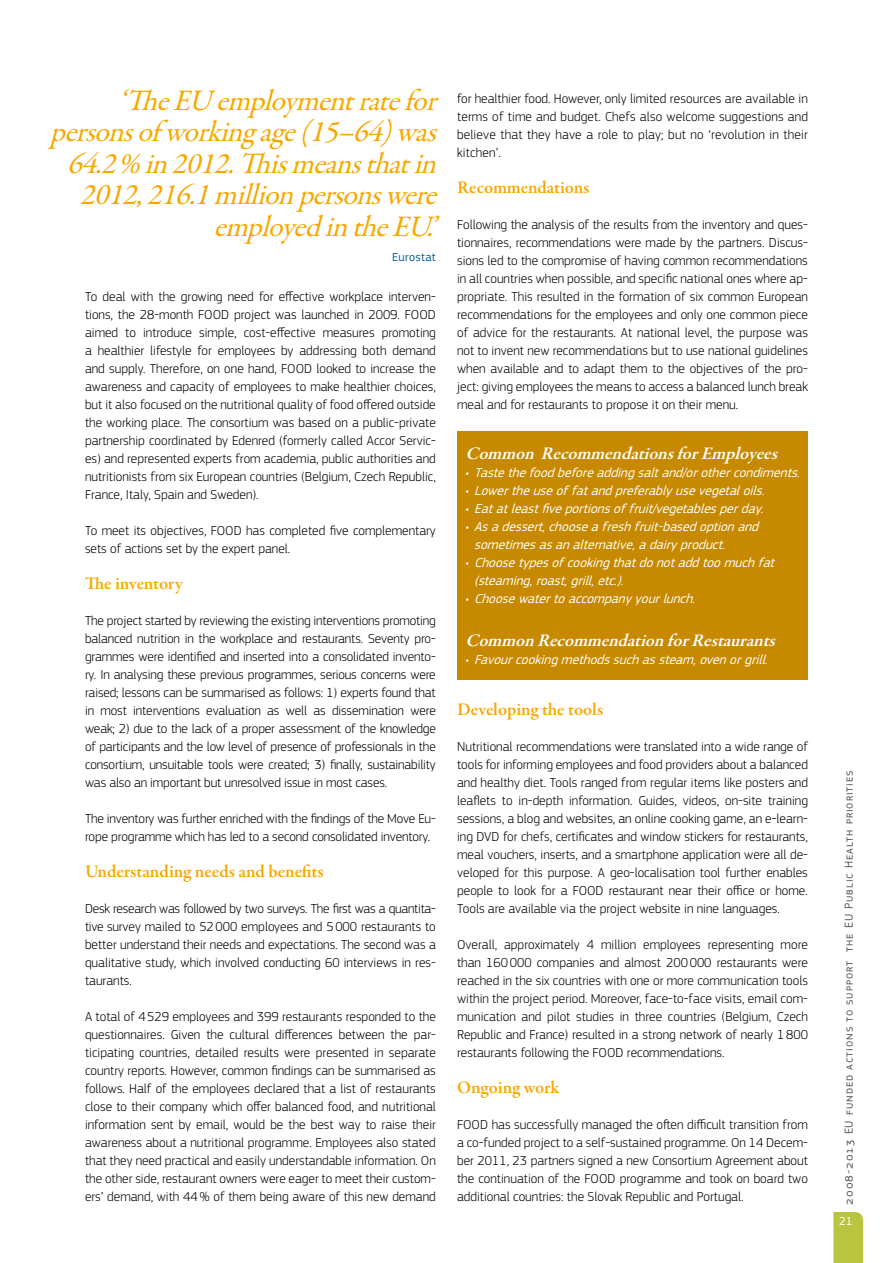
<style>
.page{position:relative;width:893px;height:1263px;background:#fff}
.page>*{position:absolute;margin:0;border:0;box-sizing:border-box;transform-origin:0 0}
.t1{font:italic 30px/31.5px "Garamond Premr Pro";color:#f7a800;text-align:right}
.t2{font:600 18px "Garamond Premr Pro";letter-spacing:-.005em;color:#f7a800}
.t3{font:italic 600 18px "Garamond Premr Pro";color:#fff}
.t4{font:300 13.5px/18px "EC Square Sans Pro";color:#000;text-align:justify}
.t5{font:italic 13.5px/18px "EC Square Sans Pro";color:#fff}
.t6{font:12px "EC Square Sans Pro";letter-spacing:.075em;color:#535c55}
.t7{font:12px "EC Square Sans Pro";letter-spacing:.03em;color:#005c95}
.t8{font:12px "EC Square Sans Pro";color:#fff}
.s1{font-style:normal}
</style>
<div class="page">
<div style="left:833px;top:1212px;width:30px;height:51px;background:#b9c53f"></div>
<div style="left:457px;top:431px;width:351px;height:248px;background:#c78900"></div>
<h1 class="t1" style="left:50px;top:85px;width:397px">‘TheEU employmentratefor personsof workingage(15–64)was<br>64.2% in2012.Thismeansthatin<br>2012,216.1millionpersonswere employedintheEU.’</h1>
<p class="t7" style="left:392px;top:250px;width:45px">Eurostat</p>
<p class="t4" style="left:85px;top:288px;width:352px">To deal with the growing need for effective workplace interven&shy;tions, the 28-month FOOD project was launched in 2009. FOOD aimed to introduce simple, cost-effective measures promoting a healthier lifestyle for employees by addressing both demand and supply. Therefore, on one hand, FOOD looked to increase the awareness and capacity of employees to make healthier choices, but it also focused on the nutritional quality of food offered outside the working place. The consortium was based on a public-private partnership coordinated by Edenred (formerly called Accor Servic&shy;es) and represented experts from academia, public authorities and nutritionists from six European countries (Belgium, Czech Republic, France, Italy, Spain and Sweden).</p>
<p class="t4" style="left:85px;top:521px;width:352px">To meet its objectives, FOOD has completed five complementary sets of actions set by the expert panel.</p>
<h2 class="t2" style="left:85px;top:572px;width:99px">The inventory</h2>
<p class="t4" style="left:85px;top:612px;width:352px">The project started by reviewing the existing interventions promoting balanced nutrition in the workplace and restaurants. Seventy pro&shy;grammes were identified and inserted into a consolidated invento&shy;ry. In analysing these previous programmes, serious concerns were raised; lessons can be summarised as follows: 1) experts found that in most interventions evaluation as well as dissemination were weak; 2) due to the lack of a proper assessment of the knowledge of participants and the low level of presence of professionals in the consortium, unsuitable tools were created; 3) finally, sustainability was also an important but unresolved issue in most cases.</p>
<p class="t4" style="left:85px;top:809px;width:352px">The inventory was further enriched with the findings of the Move Eu&shy;rope programme which has led to a second consolidated inventory.</p>
<h2 class="t2" style="left:85px;top:860px;width:240px">Understanding needs and benefits</h2>
<p class="t4" style="left:85px;top:900px;width:352px">Desk research was followed by two surveys. The first was a quantita&shy;tive survey mailed to 52000 employees and 5000 restaurants to better understand their needs and expectations. The second was a qualitative study, which involved conducting 60 interviews in res&shy;taurants.</p>
<p class="t4" style="left:85px;top:1007px;width:352px">A total of 4529 employees and 399 restaurants responded to the questionnaires. Given the cultural differences between the par&shy;ticipating countries, detailed results were presented in separate country reports. However, common findings can be summarised as follows. Half of the employees declared that a list of restaurants close to their company which offer balanced food, and nutritional information sent by email, would be the best way to raise their awareness about a nutritional programme. Employees also stated that they need practical and easily understandable information. On the other side, restaurant owners were eager to meet their custom&shy;ers’ demand, with 44% of them being aware of this new demand</p>
<p class="t4" style="left:457px;top:90px;width:352px">for healthier food. However, only limited resources are available in terms of time and budget. Chefs also welcome suggestions and believe that they have a role to play; but no ‘revolution in their kitchen’.</p>
<h2 class="t2" style="left:457px;top:176px;width:134px">Recommendations</h2>
<p class="t4" style="left:457px;top:216px;width:352px">Following the analysis of the results from the inventory and ques&shy;tionnaires, recommendations were made by the partners. Discus&shy;sions led to the compromise of having common recommendations in all countries when possible, and specific national ones where ap&shy;propriate. This resulted in the formation of six common European recommendations for the employees and only one common piece of advice for the restaurants. At national level, the purpose was not to invent new recommendations but to use national guidelines when available and to adapt them to the objectives of the pro&shy;ject: giving employees the means to access a balanced lunch break meal and for restaurants to propose it on their menu.</p>
<h2 class="t3" style="left:466px;top:442px;width:319px">CommonRecommendationsforEmployees</h2>
<p class="t5" style="left:466px;top:463px;width:340px"><span class="s1">•</span> Tastethefoodbeforeaddingsaltand/orothercondiments.</p>
<p class="t5" style="left:466px;top:481px;width:304px"><span class="s1">•</span> Lowertheuseoffatandpreferablyusevegetaloils.</p>
<p class="t5" style="left:466px;top:499px;width:303px"><span class="s1">•</span> Eatatleastfiveportionsoffruit/vegetablesperday.</p>
<p class="t5" style="left:474px;top:517px;width:290px;text-indent:-9px"><span class="s1">•</span> Asadessert,chooseafreshfruit-basedoptionand sometimesasanalternative,adairyproduct.</p>
<p class="t5" style="left:474px;top:553px;width:306px;text-indent:-9px"><span class="s1">•</span> Choosetypesofcookingthatdonotaddtoomuchfat (steaming,roast,grill,etc.).</p>
<p class="t5" style="left:466px;top:589px;width:235px"><span class="s1">•</span> Choosewatertoaccompanyyourlunch.</p>
<h2 class="t3" style="left:466px;top:630px;width:317px">CommonRecommendationforRestaurants</h2>
<p class="t5" style="left:466px;top:651px;width:308px"><span class="s1">•</span> Favourcookingmethodssuchassteam,ovenorgrill.</p>
<h2 class="t2" style="left:457px;top:698px;width:148px">Developing the tools</h2>
<p class="t4" style="left:457px;top:738px;width:352px">Nutritional recommendations were translated into a wide range of tools for informing employees and food providers about a balanced and healthy diet. Tools ranged from regular items like posters and leaflets to in-depth information. Guides, videos, on-site training sessions, a blog and websites, an online cooking game, an e-learn&shy;ing DVD for chefs, certificates and window stickers for restaurants, meal vouchers, inserts, and a smartphone application were all de&shy;veloped for this purpose. A geo-localisation tool further enables people to look for a FOOD restaurant near their office or home.<br>Tools are available via the project website in nine languages.</p>
<p class="t4" style="left:457px;top:935px;width:352px">Overall, approximately 4 million employees representing more than 160000 companies and almost 200000 restaurants were reached in the six countries with one or more communication tools within the project period. Moreover, face-to-face visits, email com&shy;munication and pilot studies in three countries (Belgium, Czech Republic and France) resulted in a strong network of nearly 1800 restaurants following the FOOD recommendations.</p>
<h2 class="t2" style="left:457px;top:1076px;width:104px">Ongoing work</h2>
<p class="t4" style="left:457px;top:1116px;width:352px">FOOD has successfully managed the often difficult transition from a co-funded project to a self-sustained programme. On 14 Decem&shy;ber 2011, 23 partners signed a new Consortium Agreement about the continuation of the FOOD programme and took on board two additional countries: the Slovak Republic and Portugal.</p>
<p class="t6" style="left:842px;top:1204px;width:436px;rotate:-90deg">2008-2013 EU funded actions to support the EU Public Health priorities</p>
<p class="t8" style="left:839px;top:1214px;width:15px">21</p>
</div>
